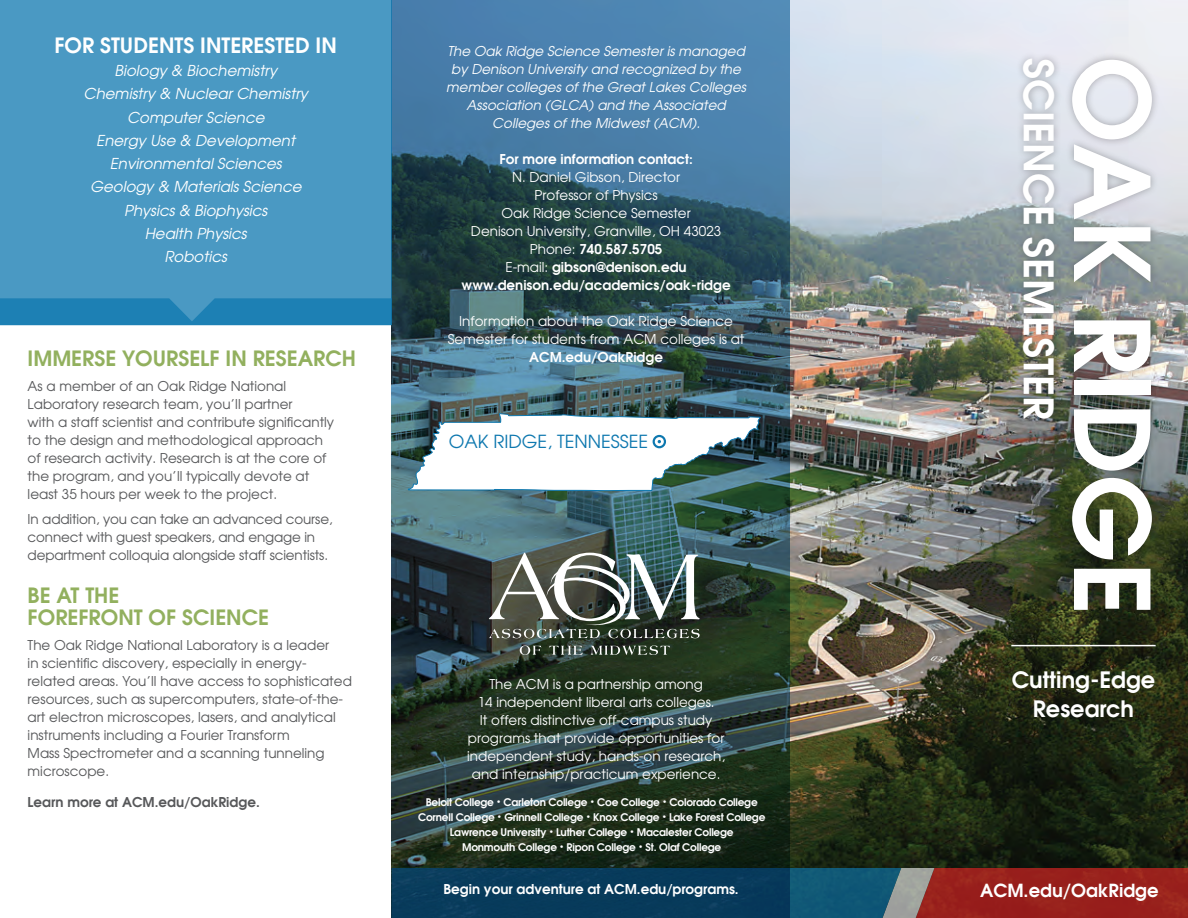
<style>
.page{position:relative;width:1188px;height:918px;background:#fff}
.page>*{position:absolute;margin:0;border:0;box-sizing:border-box;transform-origin:0 0}
.t1{font:600 103.5px "Avant Garde";color:#fff}
.t2{font:600 40.5px "Avant Garde";color:#fff}
.t3{font:600 22.5px/28.5px "Avant Garde";color:#fff;text-align:center}
.Body_copy_headlines{font:600 21px/22.5px "Avant Garde";color:#92b05e}
.Students_interested{font:600 21px "Avant Garde";color:#fff}
.t4{font:18px "Avant Garde";color:#0e78af}
.t5{font:600 18px "Avant Garde";color:#fff}
.majors_content{font:italic 15px "Avant Garde";color:#fff}
.Body_Copy{font:13.5px/18px "Avant Garde";color:#57585a}
.t6{font:13.5px/18px "Avant Garde";color:#fff;text-align:center}
.t7{font:italic 13.5px/18px "Avant Garde";color:#fff;text-align:center}
.t8{font:600 13.5px "Avant Garde";color:#fff}
.Body_Copy-2{font:600 13.5px "Avant Garde";color:#57585a}
.t9{font:600 10.5px/15px "Avant Garde";letter-spacing:-.02em;color:#fff;text-align:center}
.s1{font-weight:400}
.s2{font-weight:600}
.s3{font-size:7.5px}
</style>
<div class="page">
<img style="left:790px;top:0;width:398px;height:868px">
<svg style="left:391px;top:868px;width:797px;height:50px;background:#75393d"></svg>
<svg style="left:392px;top:0;width:398px;height:918px;background:#325460"></svg>
<div style="left:1064px;top:52px;width:96px;height:567px;background:#231f20;opacity:.35"></div>
<div style="left:1015px;top:52px;width:47px;height:375px;background:#231f20;opacity:.35"></div>
<hr style="left:1011px;top:645px;width:145px;height:1px;background:#fff">
<div style="left:0;top:0;width:392px;height:325px;background:#4a99c3"></div>
<svg style="left:0;top:298px;width:392px;height:27px;background:#1f81b4"></svg>
<svg style="left:407px;top:413px;width:355px;height:78px"></svg>
<div style="left:495px;top:557px;width:238px;height:132px;background:#231f20;opacity:.75"></div>
<svg style="left:520px;top:646px;width:21px;height:9px"></svg>
<svg style="left:549px;top:646px;width:34px;height:9px"></svg>
<svg style="left:591px;top:646px;width:79px;height:9px"></svg>
<img style="left:489px;top:553px;width:211px;height:85px">
<p class="Students_interested" style="left:54px;top:31px;width:284px">FOR STUDENTS INTERESTED IN</p>
<p class="majors_content" style="left:114px;top:61px;width:164px">Biology &amp; Biochemistry</p>
<p class="majors_content" style="left:84px;top:85px;width:226px">Chemistry &amp; Nuclear Chemistry</p>
<p class="majors_content" style="left:127px;top:108px;width:139px">Computer Science</p>
<p class="majors_content" style="left:96px;top:131px;width:200px">Energy Use &amp; Development</p>
<p class="majors_content" style="left:110px;top:154px;width:173px">Environmental Sciences</p>
<p class="majors_content" style="left:90px;top:178px;width:213px">Geology &amp; Materials Science</p>
<p class="majors_content" style="left:124px;top:201px;width:145px">Physics &amp; Biophysics</p>
<p class="majors_content" style="left:145px;top:224px;width:104px">Health Physics</p>
<p class="majors_content" style="left:164px;top:247px;width:64px">Robotics</p>
<p class="Body_copy_headlines" style="left:28px;top:347px;width:330px">IMMERSE YOURSELF IN RESEARCH</p>
<p class="Body_Copy" style="left:28px;top:377px;width:308px">As a member of an Oak Ridge National Laboratory research team, you’ll partner<br>with a staff scientist and contribute significantly to the design and methodological approach of research activity. Research is at the core of the program, and you’ll typically devote at least 35 hours per week to the project.</p>
<p class="Body_Copy" style="left:28px;top:510px;width:307px">In addition, you can take an advanced course, connect with guest speakers, and engage in department colloquia alongside staff scientists.</p>
<p class="Body_copy_headlines" style="left:28px;top:583px;width:243px">BE AT THE<br>FOREFRONT OF SCIENCE</p>
<p class="Body_Copy" style="left:28px;top:636px;width:326px">The Oak Ridge National Laboratory is a leader<br>in scientific discovery, especially in energy&shy;related areas. You’ll have access to sophisticated resources, such as supercomputers, state-of-the&shy;art electron microscopes, lasers, and analytical instruments including a Fourier Transform<br>Mass Spectrometer and a scanning tunneling microscope.</p>
<p class="Body_Copy-2" style="left:28px;top:793px;width:234px">Learn more at ACM.edu/OakRidge.</p>
<p class="t7" style="left:447px;top:42px;width:299px">The Oak Ridge Science Semester is managed</p>
<p class="t7" style="left:446px;top:60px;width:301px">by Denison University and recognized by the member colleges of the Great Lakes Colleges Association (GLCA) and the Associated Colleges of the Midwest (ACM).</p>
<p class="t8" style="left:499px;top:150px;width:195px">For more information contact:</p>
<p class="t6" style="left:512px;top:168px;width:170px">N. Daniel Gibson, Director</p>
<p class="t6" style="left:535px;top:186px;width:125px">Professor of Physics</p>
<p class="t6" style="left:502px;top:204px;width:191px">Oak Ridge Science Semester</p>
<p class="t6" style="left:471px;top:222px;width:252px">Denison University, Granville, OH 43023</p>
<p class="t8" style="left:530px;top:240px;width:134px"><span class="s1">Phone:</span> 740.587.5705</p>
<p class="t8" style="left:506px;top:258px;width:183px"><span class="s1">E-mail:</span> gibson@denison.edu</p>
<p class="t8" style="left:462px;top:276px;width:271px">www.denison.edu/academics/oak-ridge</p>
<p class="t6" style="left:448px;top:312px;width:298px">Information about the Oak Ridge Science<br>Semester for students from ACM colleges is at<br><span class="s2">ACM.edu/OakRidge</span></p>
<p class="t4" style="left:449px;top:431px;width:201px">OAK RIDGE, TENNESSEE</p>
<p class="t6" style="left:467px;top:675px;width:259px">The ACM is a partnership among<br>14 independent liberal arts colleges.<br>It offers distinctive off-campus study programs that provide opportunities for independent study, hands-on research, and internship/practicum experience.</p>
<p class="t9" style="left:418px;top:794px;width:349px">Beloit College <span class="s3">•</span> Carleton College <span class="s3">•</span> Coe College <span class="s3">•</span> Colorado College Cornell College <span class="s3">•</span> Grinnell College <span class="s3">•</span> Knox College <span class="s3">•</span> Lake Forest College Lawrence University <span class="s3">•</span> Luther College <span class="s3">•</span> Macalester College<br>Monmouth College <span class="s3">•</span> Ripon College <span class="s3">•</span> St. Olaf College</p>
<p class="t8" style="left:443px;top:880px;width:297px">Begin your adventure at ACM.edu/programs.</p>
<p class="t2" style="left:1065px;top:58px;width:363px;rotate:90deg">SCIENCE SEMESTER</p>
<p class="t1" style="left:1180px;top:57px;width:560px;rotate:90deg">OAK RIDGE</p>
<p class="t3" style="left:1012px;top:665px;width:145px">Cutting-Edge<br>Research</p>
<p class="t5" style="left:980px;top:879px;width:180px">ACM.edu/OakRidge</p>
</div>
